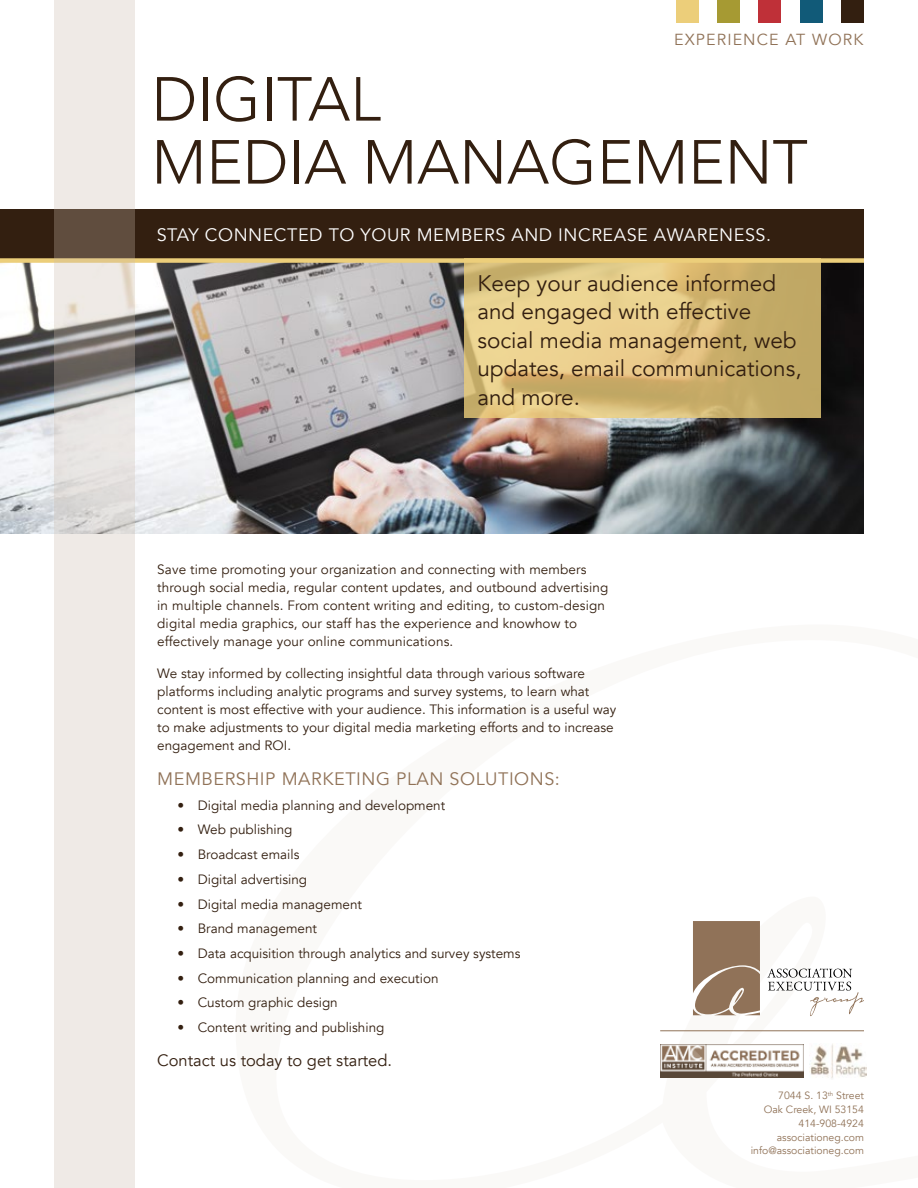
<style>
.page{position:relative;width:918px;height:1188px;background:#fff}
.page>*{position:absolute;margin:0;border:0;box-sizing:border-box;transform-origin:0 0}
.t1{font:300 61.5px/63px "Avenir";color:#331f10}
.t2{font:22.5px/28.5px "Avenir";color:#331f10}
.t3{font:18px "Avenir";letter-spacing:.03em;color:#fff}
.t4{font:18px "Avenir";letter-spacing:.03em;color:#907257}
.t5{font:16.5px "Avenir";color:#331f10}
.t6{font:15.9px "Avenir";letter-spacing:.07em;color:#907257}
.t7{font:13.5px/18px "Avenir";color:#331f10}
.t8{font:10.5px/13.8px "Avenir";color:#907257;text-align:right}
</style>
<div class="page">
<div style="left:759px;top:0;width:22px;height:22px;background:#bf3038"></div>
<div style="left:676px;top:0;width:22px;height:22px;background:#ecce7a"></div>
<div style="left:718px;top:0;width:22px;height:22px;background:#a69a33"></div>
<div style="left:842px;top:0;width:22px;height:22px;background:#331f10"></div>
<div style="left:800px;top:0;width:22px;height:22px;background:#115a78"></div>
<svg style="left:693px;top:921px;width:67px;height:94px;background:#987c64"></svg>
<svg style="left:767px;top:968px;width:97px;height:48px"></svg>
<img style="left:660px;top:1044px;width:143px;height:33px">
<hr style="left:660px;top:1030px;width:204px;height:1px;background:#907257">
<img style="left:809px;top:1044px;width:57px;height:35px">
<img style="left:0;top:263px;width:864px;height:271px">
<div style="left:0;top:209px;width:864px;height:49px;background:#331f10"></div>
<div style="left:0;top:258px;width:864px;height:5px;background:#ecce7a"></div>
<svg style="left:464px;top:258px;width:356px;height:160px;background:#d8bd7a"></svg>
<svg style="left:54px;top:0;width:81px;height:1188px;background:#e0dbd7"></svg>
<p class="t6" style="left:674px;top:30px;width:191px">EXPERIENCE AT WORK</p>
<h1 class="t1" style="left:152px;top:68px;width:658px">DIGITAL<br>MEDIA MANAGEMENT</h1>
<h3 class="t3" style="left:157px;top:224px;width:616px">STAY CONNECTED TO YOUR MEMBERS AND INCREASE AWARENESS.</h3>
<h2 class="t2" style="left:477px;top:269px;width:326px">Keep your audience informed and engaged with effective social media management, web updates, email communications, and more.</h2>
<p class="t7" style="left:157px;top:561px;width:453px">Save time promoting your organization and connecting with members through social media, regular content updates, and outbound advertising in multiple channels. From content writing and editing, to custom-design digital media graphics, our staff has the experience and knowhow to effectively manage your online communications.</p>
<p class="t7" style="left:157px;top:664px;width:461px">We stay informed by collecting insightful data through various software platforms including analytic programs and survey systems, to learn what content is most effective with your audience. This information is a useful way to make adjustments to your digital media marketing efforts and to increase engagement and ROI.</p>
<h3 class="t4" style="left:157px;top:768px;width:404px">MEMBERSHIP MARKETING PLAN SOLUTIONS:</h3>
<p class="t7" style="left:178px;top:796px;width:269px">• Digital media planning and development</p>
<p class="t7" style="left:178px;top:821px;width:116px">• Web publishing</p>
<p class="t7" style="left:178px;top:846px;width:123px">• Broadcast emails</p>
<p class="t7" style="left:178px;top:870px;width:131px">• Digital advertising</p>
<p class="t7" style="left:178px;top:895px;width:186px">• Digital media management</p>
<p class="t7" style="left:178px;top:920px;width:141px">• Brand management</p>
<p class="t7" style="left:178px;top:945px;width:345px">• Data acquisition through analytics and survey systems</p>
<p class="t7" style="left:178px;top:969px;width:263px">• Communication planning and execution</p>
<p class="t7" style="left:178px;top:994px;width:162px">• Custom graphic design</p>
<p class="t7" style="left:178px;top:1019px;width:208px">• Content writing and publishing</p>
<p class="t5" style="left:157px;top:1050px;width:236px">Contact us today to get started.</p>
<p class="t8" style="left:751px;top:1089px;width:115px">7044 S. 13<sup>th</sup> Street<br>Oak Creek, WI 53154<br>414-908-4924 associationeg.com info@associationeg.com</p>
</div>
